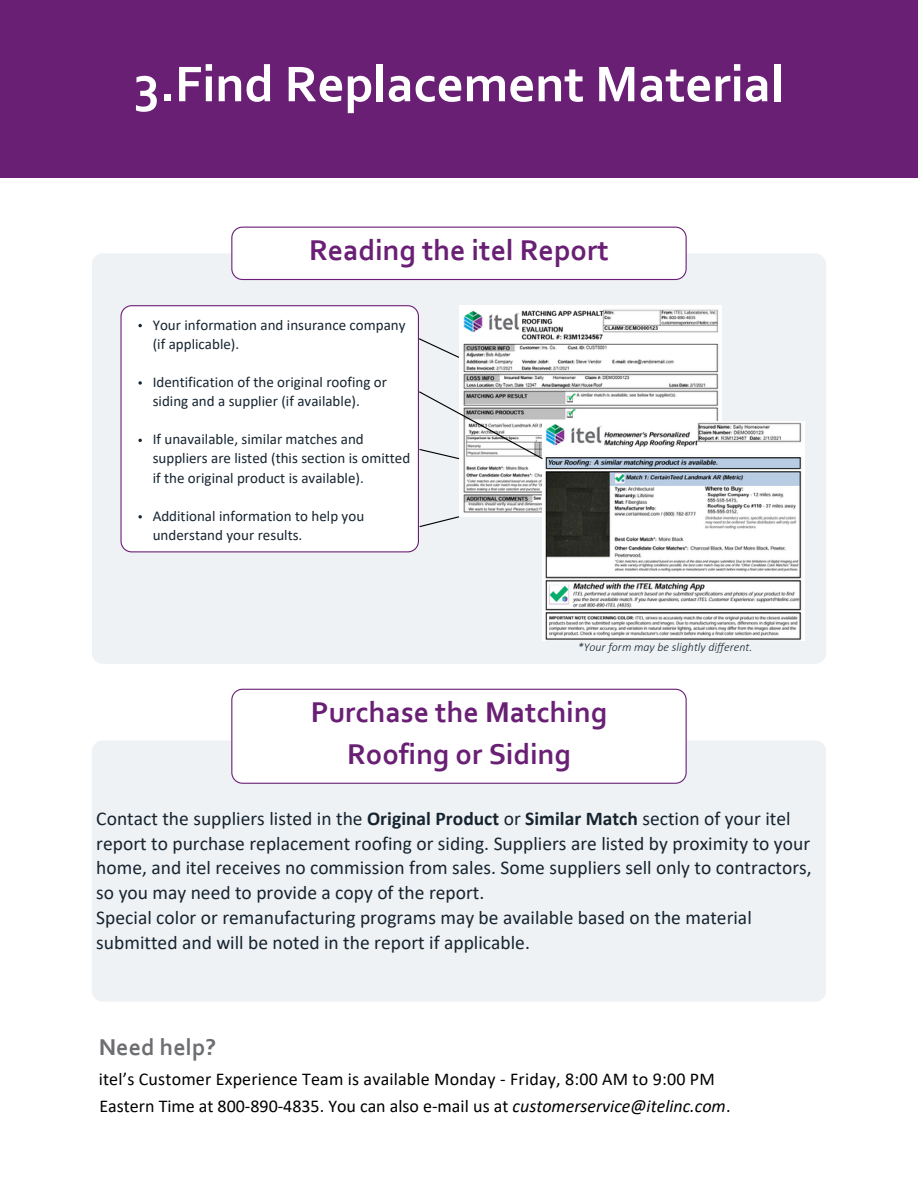
<style>
.page{position:relative;width:918px;height:1188px;background:#fff}
.page>*{position:absolute;margin:0;border:0;box-sizing:border-box;transform-origin:0 0}
.t1{font:700 52.5px "Corbel";color:#fff}
.t2{font:700 30px/41.7px "Corbel";color:#691f74;text-align:center}
.t3{font:700 24px "Corbel";letter-spacing:.005em;color:#6d6e71}
.t4{font:19.5px/24.8px "Calibri";color:#162430}
.t5{font:18px "Calibri";letter-spacing:.01em;color:#000}
.t6{font:15px/19.2px "Calibri";color:#162430}
.t7{font:italic 300 12px "Calibri";color:#162430}
.s1{font-weight:700}
.s2{font-style:italic}
</style>
<div class="page">
<div style="left:92px;top:253px;width:734px;height:411px;background:#eff2f4"></div>
<svg style="left:231px;top:227px;width:456px;height:53px"></svg>
<svg style="left:120px;top:305px;width:299px;height:247px"></svg>
<svg style="left:138px;top:324px;width:4px;height:3px"></svg>
<svg style="left:138px;top:381px;width:4px;height:4px"></svg>
<svg style="left:138px;top:439px;width:4px;height:3px"></svg>
<svg style="left:138px;top:515px;width:4px;height:4px"></svg>
<div style="left:0;top:0;width:918px;height:177px;background:#691f74"></div>
<img style="left:459px;top:305px;width:262px;height:212px">
<img style="left:542px;top:421px;width:263px;height:220px">
<svg style="left:418px;top:337px;width:42px;height:22px"></svg>
<svg style="left:418px;top:390px;width:126px;height:70px"></svg>
<svg style="left:418px;top:515px;width:42px;height:13px"></svg>
<div style="left:92px;top:741px;width:734px;height:261px;background:#eff2f4"></div>
<svg style="left:231px;top:689px;width:456px;height:95px"></svg>
<p class="t1" style="left:134px;top:62px;width:651px">3.Find Replacement Material</p>
<h1 class="t2" style="left:309px;top:232px;width:301px">Reading the itel Report</h1>
<h2 class="t6" style="left:153px;top:316px;width:254px">Your information and insurance company (if applicable).</h2>
<p class="t6" style="left:153px;top:374px;width:236px">Identification of the original roofing or siding and a supplier (if available).</p>
<p class="t6" style="left:153px;top:431px;width:259px">If unavailable, similar matches and suppliers are listed (this section is omitted if the original product is available).</p>
<p class="t6" style="left:153px;top:507px;width:213px">Additional information to help you understand your results.</p>
<p class="t7" style="left:578px;top:642px;width:176px">*Your form may be slightly different.</p>
<p class="t2" style="left:311px;top:694px;width:298px">Purchase the Matching<br>Roofing or Siding</p>
<p class="t4" style="left:96px;top:808px;width:717px">Contact the suppliers listed in the <span class="s1">Original Product</span> or <span class="s1">Similar Match</span> section of your itel report to purchase replacement roofing or siding. Suppliers are listed by proximity to your home, and itel receives no commission from sales. Some suppliers sell only to contractors, so you may need to provide a copy of the report.<br>Special color or remanufacturing programs may be available based on the material submitted and will be noted in the report if applicable.</p>
<p class="t3" style="left:99px;top:1037px;width:119px">Need help?</p>
<p class="t5" style="left:99px;top:1071px;width:618px">itel’s Customer Experience Team is available Monday - Friday, 8:00 AM to 9:00 PM</p>
<p class="t5" style="left:99px;top:1099px;width:633px">Eastern Time at 800-890-4835. You can also e-mail us at <span class="s2">customerservice@itelinc.com</span>.</p>
</div>
